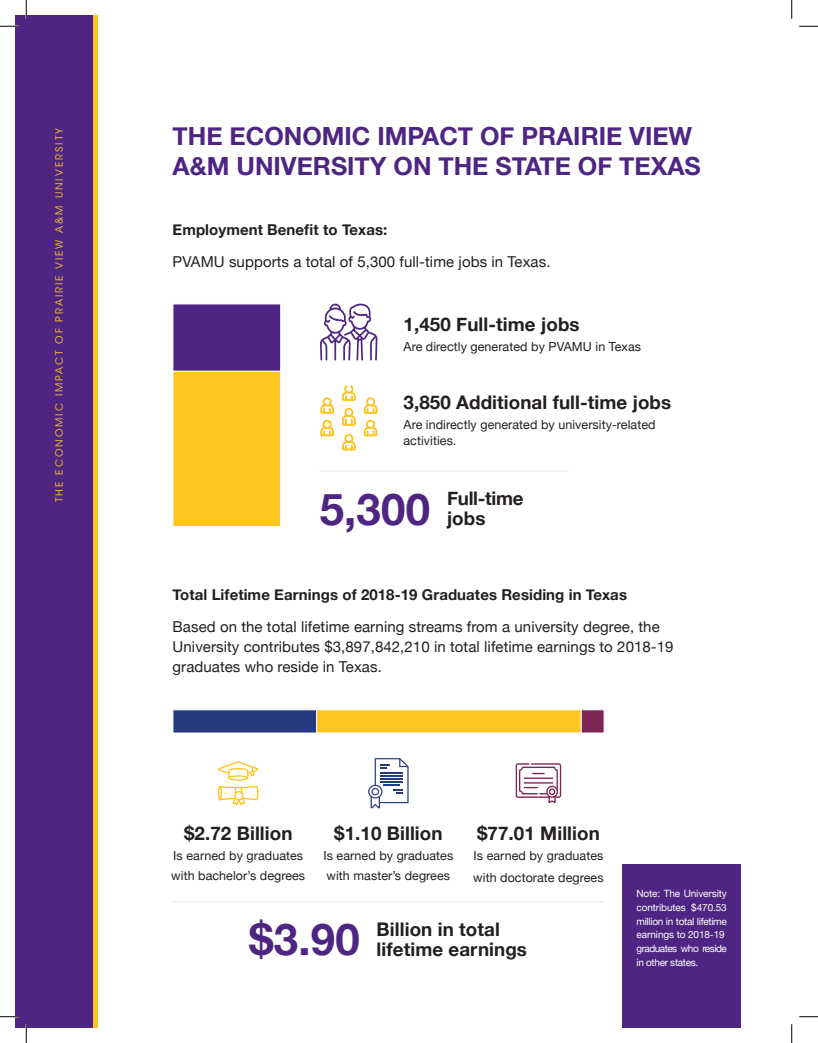
<style>
.page{position:relative;width:818px;height:1043px;background:#fff}
.page>*{position:absolute;margin:0;border:0;box-sizing:border-box;transform-origin:0 0}
.t1{font:700 43.75px "Helvetica Neue";color:#4e2582}
.t2{font:700 25px/30px "Helvetica Neue";color:#4e2582}
.t3{font:700 18.75px/20px "Helvetica Neue";letter-spacing:.005em;color:#231f20}
.t4{font:700 18.75px/20px "Helvetica Neue";letter-spacing:-.015em;color:#231f20}
.t5{font:15px/20px "Helvetica Neue";letter-spacing:.005em;color:#231f20}
.t6{font:700 15px "Helvetica Neue";letter-spacing:.005em;color:#231f20}
.t7{font:12.5px/20px "Helvetica Neue";letter-spacing:.005em;color:#231f20}
.t8{font:10px/13.8px "Helvetica Neue";letter-spacing:-.03em;color:#fff}
.t9{font:10px "ITC Avant Garde Std";letter-spacing:.2em;color:#fec422}
</style>
<div class="page">
<div style="left:172px;top:371px;width:109px;height:156px;background:#fec422;border:1px solid #fff"></div>
<div style="left:172px;top:304px;width:109px;height:67px;background:#4e2582;border:1px solid #fff"></div>
<hr style="left:320px;top:470px;width:248px;height:1px;background:#e6e7e9">
<svg style="left:342px;top:408px;width:14px;height:18px"></svg>
<svg style="left:342px;top:385px;width:14px;height:16px"></svg>
<svg style="left:364px;top:397px;width:13px;height:17px"></svg>
<svg style="left:320px;top:397px;width:14px;height:17px"></svg>
<svg style="left:364px;top:420px;width:13px;height:16px"></svg>
<svg style="left:320px;top:420px;width:14px;height:16px"></svg>
<svg style="left:342px;top:434px;width:14px;height:16px"></svg>
<svg style="left:320px;top:303px;width:57px;height:57px"></svg>
<svg style="left:368px;top:758px;width:40px;height:50px"></svg>
<svg style="left:218px;top:761px;width:40px;height:44px"></svg>
<svg style="left:515px;top:763px;width:46px;height:40px"></svg>
<div style="left:622px;top:864px;width:119px;height:164px;background:#4e2582"></div>
<div style="left:29px;top:15px;width:69px;height:1013px;background:linear-gradient(to bottom,#fec422,#fec422)"></div>
<div style="left:15px;top:15px;width:77px;height:1013px;background:#4e2582"></div>
<hr style="left:172px;top:901px;width:432px;height:1px;background:#e6e7e9">
<div style="left:580px;top:709px;width:24px;height:24px;background:#7d2655;border:1px solid #fff"></div>
<div style="left:316px;top:709px;width:265px;height:24px;background:#fec422;border:1px solid #fff"></div>
<div style="left:172px;top:709px;width:145px;height:24px;background:#253a80;border:1px solid #fff"></div>
<svg style="left:0;top:25px;width:19px;height:2px"></svg>
<svg style="left:799px;top:25px;width:19px;height:2px"></svg>
<svg style="left:0;top:1016px;width:19px;height:1px"></svg>
<svg style="left:799px;top:1016px;width:19px;height:1px"></svg>
<svg style="left:25px;top:0;width:2px;height:19px"></svg>
<svg style="left:25px;top:1024px;width:2px;height:18px"></svg>
<svg style="left:791px;top:0;width:1px;height:19px"></svg>
<svg style="left:791px;top:1024px;width:1px;height:18px"></svg>
<p class="t9" style="left:53px;top:502px;width:376px;rotate:-90deg">THE ECONOMIC IMPACT OF PRAIRIE VIEW A&amp;M UNIVERSITY</p>
<h2 class="t2" style="left:172px;top:122px;width:529px">THE ECONOMIC IMPACT OF PRAIRIE VIEW<br>A&amp;M UNIVERSITY ON THE STATE OF TEXAS</h2>
<p class="t6" style="left:172px;top:218px;width:216px">Employment Benefit to Texas:</p>
<p class="t5" style="left:172px;top:252px;width:379px">PVAMU supports a total of 5,300 full-time jobs in Texas.</p>
<h3 class="t3" style="left:403px;top:315px;width:178px">1,450 Full-time jobs</h3>
<p class="t7" style="left:403px;top:337px;width:239px">Are directly generated by PVAMU in Texas</p>
<h3 class="t3" style="left:403px;top:392px;width:269px">3,850 Additional full-time jobs</h3>
<p class="t7" style="left:403px;top:417px;width:253px;line-height:16.2px">Are indirectly generated by university-related activities.</p>
<h1 class="t1" style="left:320px;top:474px;width:112px">5,300</h1>
<h3 class="t4" style="left:447px;top:489px;width:78px">Full-time jobs</h3>
<p class="t6" style="left:172px;top:583px;width:456px">Total Lifetime Earnings of 2018-19 Graduates Residing in Texas</p>
<p class="t5" style="left:172px;top:617px;width:502px">Based on the total lifetime earning streams from a university degree, the<br>University contributes $3,897,842,210 in total lifetime earnings to 2018-19 graduates who reside in Texas.</p>
<h3 class="t3" style="left:184px;top:824px;width:110px">$2.72 Billion</h3>
<p class="t7" style="left:171px;top:846px;width:135px">Is earned by graduates with bachelor’s degrees</p>
<h3 class="t3" style="left:334px;top:824px;width:110px">$1.10 Billion</h3>
<p class="t7" style="left:323px;top:846px;width:131px">Is earned by graduates with master’s degrees</p>
<h3 class="t3" style="left:477px;top:824px;width:124px">$77.01 Million</h3>
<p class="t7" style="left:473px;top:846px;width:132px;line-height:21.2px">Is earned by graduates with doctorate degrees</p>
<h1 class="t1" style="left:249px;top:905px;width:112px">$3.90</h1>
<h3 class="t3" style="left:376px;top:919px;width:152px">Billion in total lifetime earnings</h3>
<p class="t8" style="left:636px;top:887px;width:92px">Note: The University contributes $470.53 million in total lifetime earnings to 2018-19 graduates who reside in other states.</p>
</div>
